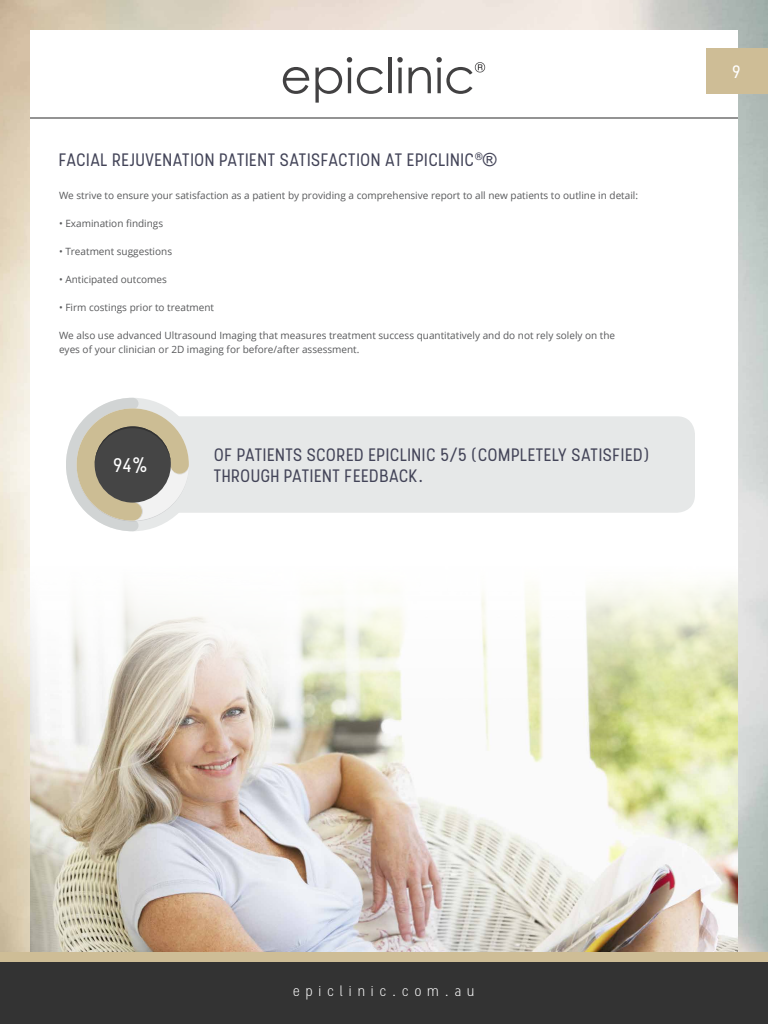
<style>
.page{position:relative;width:768px;height:1024px;background:#fff}
.page>*{position:absolute;margin:0;border:0;box-sizing:border-box;transform-origin:0 0}
.t1{font:19.7px "Stellar";color:#fff}
.t2{font:18px/21.6px "Stellar";color:#434458}
.t3{font:18px "Stellar";color:#fff}
.t4{font:300 14.1px "Stellar";letter-spacing:.39em;color:#fff}
.t5{font:10px/14px "Open Sans";color:#58595b}
</style>
<div class="page">
<svg style="left:283px;top:67px;width:26px;height:27px"></svg>
<svg style="left:315px;top:57px;width:68px;height:46px"></svg>
<hr style="left:389px;top:58px;width:3px;height:35px;background:#424142">
<svg style="left:397px;top:57px;width:6px;height:36px"></svg>
<svg style="left:409px;top:57px;width:76px;height:37px"></svg>
<hr style="left:30px;top:118px;width:708px;height:1px;background:#000">
<div style="left:0;top:955px;width:768px;height:69px;background:#333"></div>
<div style="left:0;top:952px;width:768px;height:10px;background:#cebd96"></div>
<img style="left:30px;top:581px;width:708px;height:371px">
<div style="left:157px;top:416px;width:538px;height:97px;background:#e6e8e8;border-radius:18px"></div>
<svg style="left:66px;top:398px;width:123px;height:133px"></svg>
<div style="left:706px;top:48px;width:62px;height:45px;background:#cebd96"></div>
<h2 class="t2" style="left:59px;top:149px;width:426px">FACIAL REJUVENATION PATIENT SATISFACTION AT EPICLINIC<sup>®</sup></h2>
<p class="t5" style="left:59px;top:188px;width:581px">We strive to ensure your satisfaction as a patient by providing a comprehensive report to all new patients to outline in detail:</p>
<p class="t5" style="left:59px;top:216px;width:106px">• Examination findings</p>
<p class="t5" style="left:59px;top:244px;width:115px">• Treatment suggestions</p>
<p class="t5" style="left:59px;top:272px;width:109px">• Anticipated outcomes</p>
<p class="t5" style="left:59px;top:300px;width:157px">• Firm costings prior to treatment</p>
<p class="t5" style="left:59px;top:328px;width:558px">We also use advanced Ultrasound Imaging that measures treatment success quantitatively and do not rely solely on the eyes of your clinician or 2D imaging for before/after assessment.</p>
<h1 class="t1" style="left:114px;top:454px;width:37px">94%</h1>
<h2 class="t2" style="left:214px;top:444px;width:437px">OF PATIENTS SCORED EPICLINIC 5/5 (COMPLETELY SATISFIED)<br>THROUGH PATIENT FEEDBACK.</h2>
<h2 class="t3" style="left:732px;top:61px;width:11px">9</h2>
<h3 class="t4" style="left:293px;top:983px;width:183px">epiclinic.com.au</h3>
</div>
